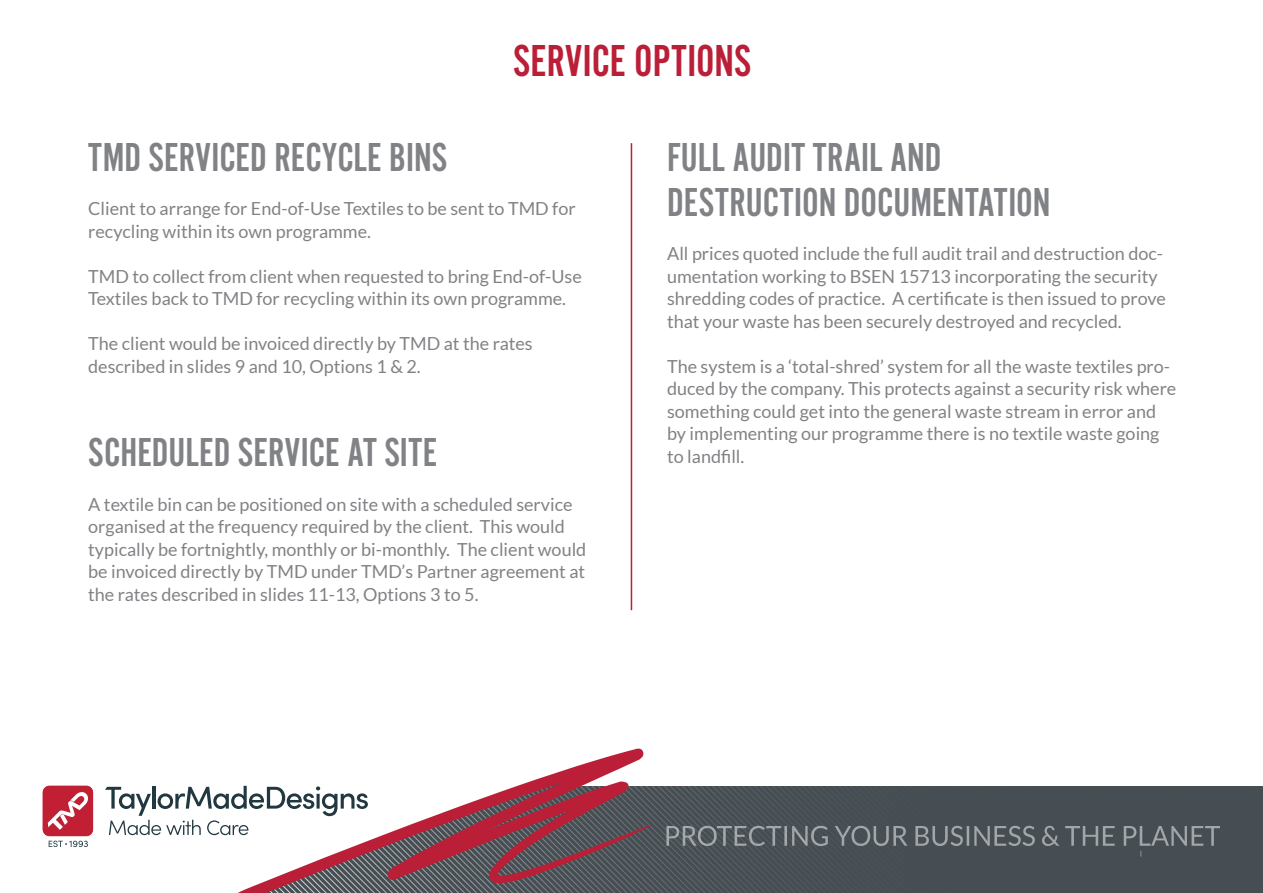
<style>
.page{position:relative;width:1263px;height:893px;background:#fff}
.page>*{position:absolute;margin:0;border:0;box-sizing:border-box;transform-origin:0 0}
.t1{font:46.5px "Alternate Got No 2 D";color:#ba1f37}
.t2{font:42px "Alternate Got No 2 D";color:#808285}
.t3{font:18px/22.5px "Lato";color:#808285}
</style>
<div class="page">
<div style="left:657px;top:857px;width:606px;height:36px;background:#464e53"></div>
<svg style="left:213px;top:748px;width:444px;height:145px"></svg>
<svg style="left:518px;top:786px;width:745px;height:71px"></svg>
<svg style="left:105px;top:786px;width:263px;height:49px"></svg>
<div style="left:43px;top:786px;width:50px;height:50px;background:#c11f33;border-radius:7px"></div>
<svg style="left:48px;top:792px;width:40px;height:38px"></svg>
<svg style="left:49px;top:841px;width:39px;height:6px"></svg>
<hr style="left:631px;top:143px;width:1px;height:467px;background:#ba1f37">
<p class="t1" style="left:513px;top:36px;width:240px">SERVICE OPTIONS</p>
<p class="t2" style="left:88px;top:135px;width:361px">TMD SERVICED RECYCLE BINS</p>
<p class="t3" style="left:88px;top:197px;width:489px">Client to arrange for End-of-Use Textiles to be sent to TMD for recycling within its own programme.</p>
<p class="t3" style="left:88px;top:265px;width:495px">TMD to collect from client when requested to bring End-of-Use<br>Textiles back to TMD for recycling within its own programme.</p>
<p class="t3" style="left:88px;top:332px;width:446px">The client would be invoiced directly by TMD at the rates described in slides 9 and 10, Options 1 &amp; 2.</p>
<p class="t2" style="left:88px;top:430px;width:351px">SCHEDULED SERVICE AT SITE</p>
<p class="t3" style="left:88px;top:493px;width:500px">A textile bin can be positioned on site with a scheduled service organised at the frequency required by the client. This would typically be fortnightly, monthly or bi-monthly. The client would be invoiced directly by TMD under TMD’s Partner agreement at the rates described in slides 11-13, Options 3 to 5.</p>
<p class="t2" style="left:667px;top:135px;width:276px">FULL AUDIT TRAIL AND</p>
<p class="t2" style="left:667px;top:180px;width:385px">DESTRUCTION DOCUMENTATION</p>
<p class="t3" style="left:667px;top:242px;width:500px">All prices quoted include the full audit trail and destruction doc&shy;umentation working to BSEN 15713 incorporating the security shredding codes of practice. A certificate is then issued to prove that your waste has been securely destroyed and recycled.</p>
<p class="t3" style="left:667px;top:355px;width:511px">The system is a ‘total-shred’ system for all the waste textiles pro&shy;duced by the company. This protects against a security risk where something could get into the general waste stream in error and by implementing our programme there is no textile waste going to landfill.</p>
</div>
